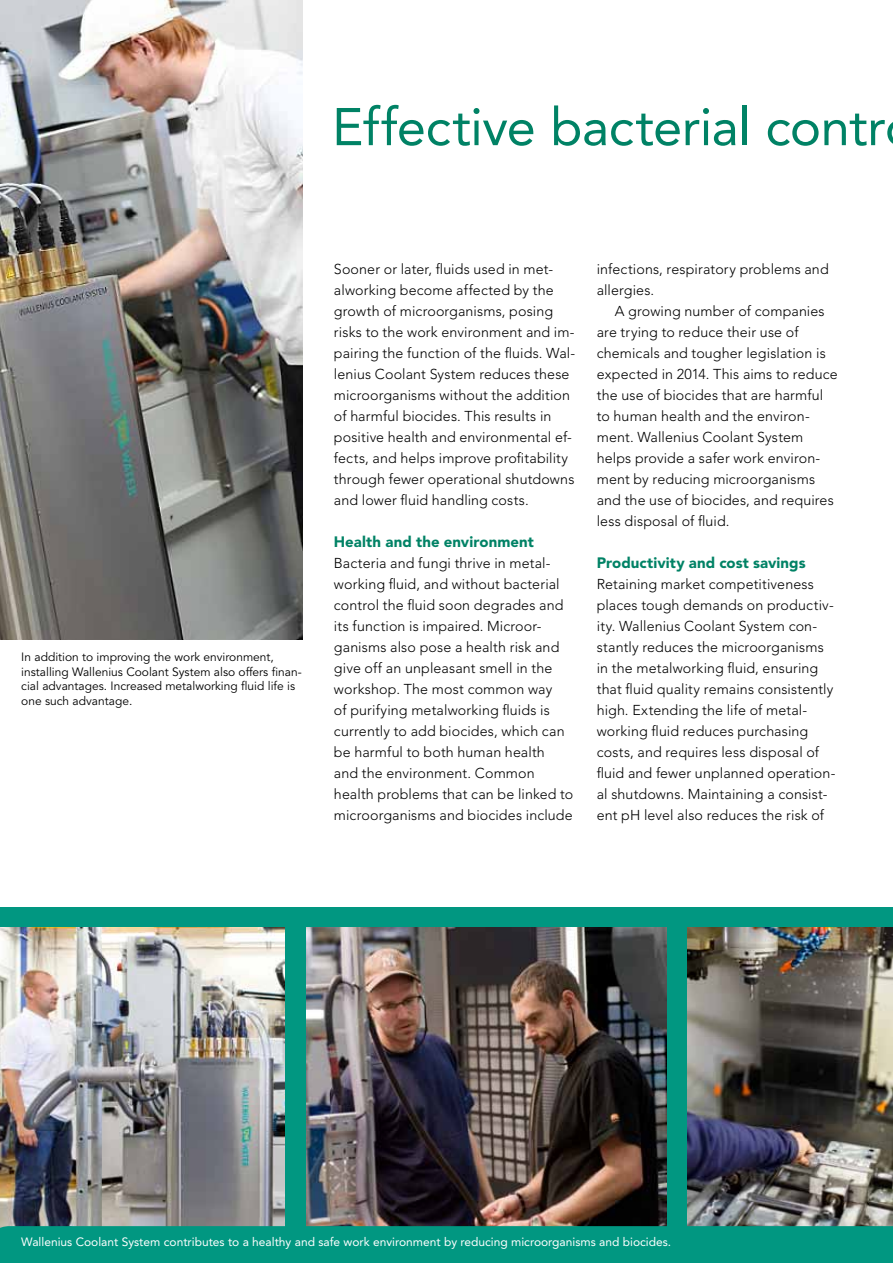
<style>
.page{position:relative;width:893px;height:1263px;background:#fff}
.page>*{position:absolute;margin:0;border:0;box-sizing:border-box;transform-origin:0 0}
.t1{font:52.5px "Avenir LT Std";letter-spacing:-.01em;color:#008265}
.t2{font:900 15px "Avenir LT Std";letter-spacing:.005em;color:#008265}
.t3{font:300 14.25px/21px "Avenir LT Std";letter-spacing:.01em;color:#000}
.t4{font:12px/14.4px "Avenir LT Std";color:#000}
.t5{font:12px "Avenir LT Std";color:#fff}
</style>
<div class="page">
<div style="left:251px;top:914px;width:95px;height:349px;background:#019781"></div>
<div style="left:631px;top:914px;width:95px;height:349px;background:#019781"></div>
<img style="left:688px;top:927px;width:205px;height:299px">
<img style="left:0;top:927px;width:285px;height:299px">
<img style="left:0;top:0;width:302px;height:640px">
<img style="left:306px;top:927px;width:360px;height:299px">
<div style="left:0;top:1226px;width:893px;height:37px;background:#019781"></div>
<div style="left:0;top:907px;width:893px;height:20px;background:#019781"></div>
<h1 class="t1" style="left:332px;top:96px;width:555px">Effective bacterial contr</h1>
<p class="t4" style="left:21px;top:650px;width:282px">In addition to improving the work environment, installing Wallenius Coolant System also offers finan&shy;cial advantages. Increased metalworking fluid life is one such advantage.</p>
<p class="t3" style="left:334px;top:258px;width:243px">Sooner or later, fluids used in met&shy;alworking become affected by the growth of microorganisms, posing risks to the work environment and im&shy;pairing the function of the fluids. Wal&shy;lenius Coolant System reduces these microorganisms without the addition of harmful biocides. This results in positive health and environmental ef&shy;fects, and helps improve profitability through fewer operational shutdowns and lower fluid handling costs.</p>
<p class="t2" style="left:334px;top:532px;width:202px">Health and the environment</p>
<p class="t3" style="left:334px;top:552px;width:241px">Bacteria and fungi thrive in metal&shy;working fluid, and without bacterial control the fluid soon degrades and its function is impaired. Microor&shy;ganisms also pose a health risk and give off an unpleasant smell in the workshop. The most common way<br>of purifying metalworking fluids is currently to add biocides, which can be harmful to both human health<br>and the environment. Common health problems that can be linked to microorganisms and biocides include</p>
<p class="t3" style="left:597px;top:258px;width:233px">infections, respiratory problems and allergies.</p>
<p class="t3" style="left:597px;top:300px;width:242px;text-indent:18px">A growing number of companies are trying to reduce their use of chemicals and tougher legislation is expected in 2014. This aims to reduce the use of biocides that are harmful to human health and the environ&shy;ment. Wallenius Coolant System helps provide a safer work environ&shy;ment by reducing microorganisms and the use of biocides, and requires less disposal of fluid.</p>
<p class="t2" style="left:597px;top:553px;width:210px">Productivity and cost savings</p>
<p class="t3" style="left:597px;top:573px;width:240px">Retaining market competitiveness places tough demands on productiv&shy;ity. Wallenius Coolant System con&shy;stantly reduces the microorganisms in the metalworking fluid, ensuring that fluid quality remains consistently high. Extending the life of metal&shy;working fluid reduces purchasing costs, and requires less disposal of fluid and fewer unplanned operation&shy;al shutdowns. Maintaining a consist&shy;ent pH level also reduces the risk of</p>
<p class="t5" style="left:21px;top:1235px;width:651px">Wallenius Coolant System contributes to a healthy and safe work environment by reducing microorganisms and biocides.</p>
</div>
